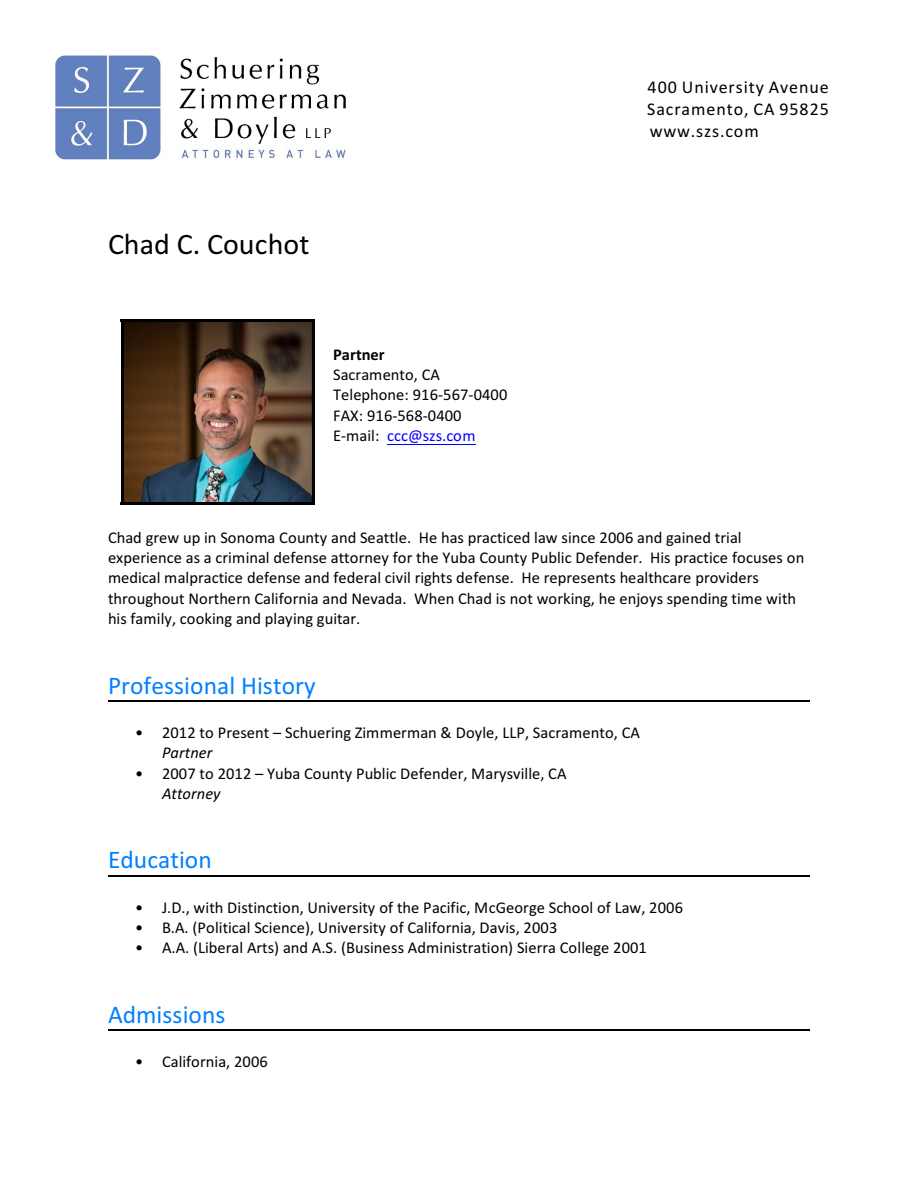
<style>
.page{position:relative;width:918px;height:1188px;background:#fff}
.page>*{position:absolute;margin:0;border:0;box-sizing:border-box;transform-origin:0 0}
.t1{font:30px "Calibri";color:#000}
.t2{font:25.5px "Calibri";letter-spacing:.005em;color:#0080ff}
.t3{font:18px/21.9px "Calibri";letter-spacing:.05em;color:#000;text-align:justify}
.t4{font:16.5px/20.4px "Calibri";color:#000}
.t5{font:italic 16.5px "Calibri";color:#000}
.t6{font:700 16.5px "Calibri";color:#000}
.s1{color:#00f}
</style>
<div class="page">
<img style="left:55px;top:55px;width:291px;height:105px">
<img style="left:124px;top:322px;width:188px;height:180px">
<hr style="left:121px;top:320px;width:2px;height:185px;background:#000">
<hr style="left:312px;top:320px;width:3px;height:185px;background:#000">
<hr style="left:121px;top:320px;width:194px;height:2px;background:#000">
<hr style="left:121px;top:502px;width:194px;height:3px;background:#000">
<hr style="left:387px;top:444px;width:89px;height:1px;background:#00f">
<hr style="left:108px;top:700px;width:702px;height:1px;background:#000">
<hr style="left:108px;top:875px;width:702px;height:1px;background:#000">
<hr style="left:108px;top:1030px;width:702px;height:1px;background:#000">
<h1 class="t1" style="left:108px;top:232px;width:203px">Chad C. Couchot</h1>
<p class="t6" style="left:333px;top:347px;width:53px">Partner</p>
<p class="t4" style="left:333px;top:366px;width:176px">Sacramento, CA<br>Telephone: 916-567-0400<br>FAX: 916-568-0400<br>E-mail: <span class="s1">ccc@szs.com</span></p>
<p class="t3" style="left:647px;top:78px;width:183px">400 University Avenue Sacramento, CA 95825 www.szs.com</p>
<p class="t4" style="left:108px;top:528px;width:698px">Chad grew up in Sonoma County and Seattle. He has practiced law since 2006 and gained trial experience as a criminal defense attorney for the Yuba County Public Defender. His practice focuses on medical malpractice defense and federal civil rights defense. He represents healthcare providers throughout Northern California and Nevada. When Chad is not working, he enjoys spending time with his family, cooking and playing guitar.</p>
<h2 class="t2" style="left:108px;top:674px;width:209px">Professional History</h2>
<p class="t4" style="left:135px;top:723px;width:507px">• 2012 to Present – Schuering Zimmerman &amp; Doyle, LLP, Sacramento, CA</p>
<p class="t5" style="left:162px;top:746px;width:52px">Partner</p>
<p class="t4" style="left:135px;top:764px;width:433px">• 2007 to 2012 – Yuba County Public Defender, Marysville, CA</p>
<p class="t5" style="left:162px;top:786px;width:60px">Attorney</p>
<h2 class="t2" style="left:108px;top:849px;width:105px">Education</h2>
<p class="t4" style="left:135px;top:898px;width:550px">• J.D., with Distinction, University of the Pacific, McGeorge School of Law, 2006</p>
<p class="t4" style="left:135px;top:919px;width:424px">• B.A. (Political Science), University of California, Davis, 2003</p>
<p class="t4" style="left:135px;top:939px;width:513px">• A.A. (Liberal Arts) and A.S. (Business Administration) Sierra College 2001</p>
<h2 class="t2" style="left:108px;top:1004px;width:119px">Admissions</h2>
<p class="t4" style="left:135px;top:1053px;width:134px">• California, 2006</p>
</div>
